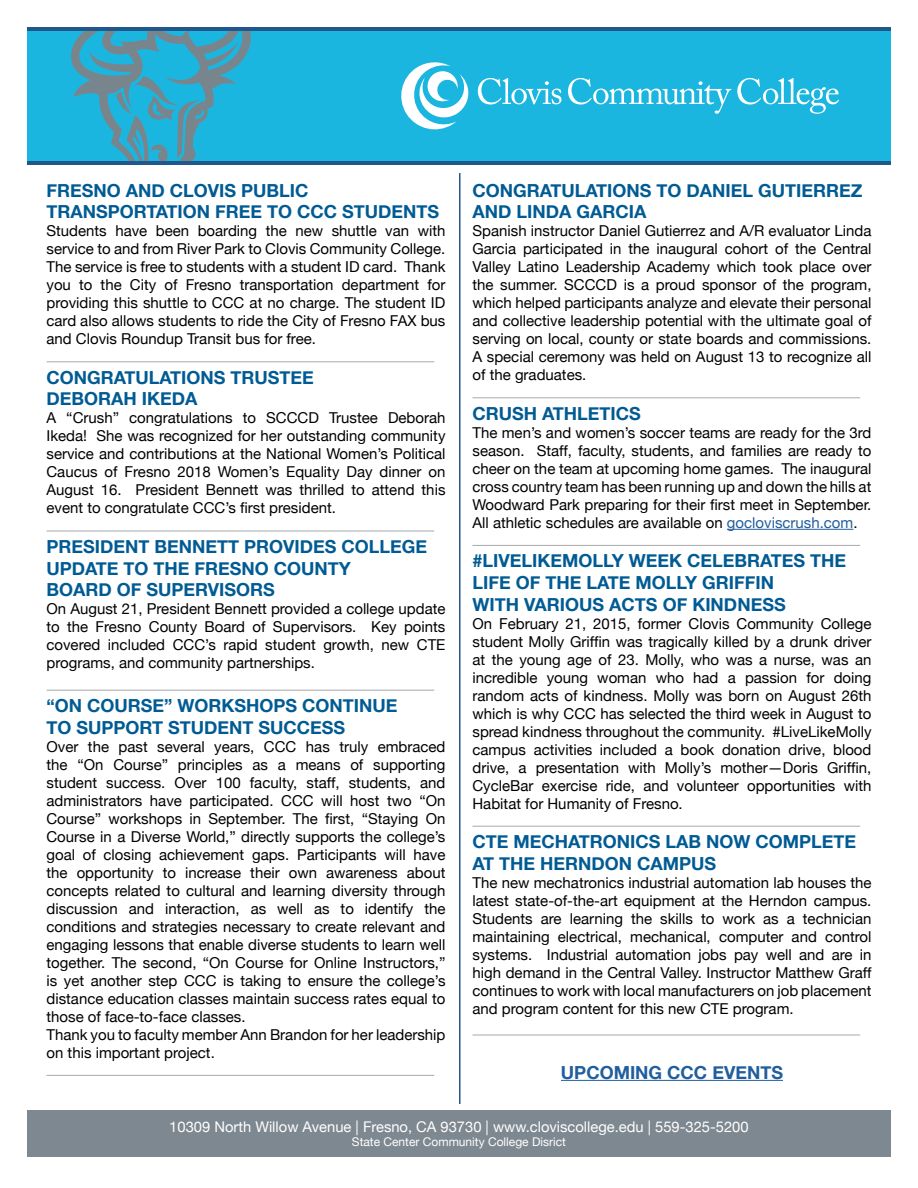
<style>
.page{position:relative;width:918px;height:1188px;background:#fff}
.page>*{position:absolute;margin:0;border:0;box-sizing:border-box;transform-origin:0 0}
.t1{font:700 18px/21.6px "Helvetica Neue";color:#005b94}
.t2{font:700 18px "Helvetica Neue";color:#215e9e}
.t3{font:15px/18px "Helvetica Neue";color:#000;text-align:justify}
.t4{font:14.7px "Helvetica Neue";color:#fff}
.t5{font:12px "Helvetica Neue";color:#fff}
.s1{color:#215e9e}
</style>
<div class="page">
<div style="left:27px;top:1111px;width:864px;height:46px;background:#7e8890"></div>
<div style="left:27px;top:27px;width:864px;height:136px;background:#1bb6e0"></div>
<svg style="left:478px;top:78px;width:83px;height:27px"></svg>
<svg style="left:737px;top:78px;width:102px;height:36px"></svg>
<svg style="left:568px;top:78px;width:163px;height:36px"></svg>
<svg style="left:401px;top:62px;width:67px;height:68px"></svg>
<svg style="left:70px;top:30px;width:184px;height:131px"></svg>
<hr style="left:27px;top:27px;width:864px;height:3px;background:#20588d">
<hr style="left:27px;top:161px;width:864px;height:4px;background:#20588d">
<hr style="left:46px;top:361px;width:388px;height:1px;background:#a7a9ac">
<hr style="left:46px;top:531px;width:388px;height:1px;background:#a7a9ac">
<hr style="left:46px;top:690px;width:388px;height:1px;background:#a7a9ac">
<hr style="left:46px;top:1075px;width:388px;height:1px;background:#a7a9ac">
<hr style="left:727px;top:529px;width:126px;height:1px;background:#215e9e">
<hr style="left:561px;top:1080px;width:222px;height:1px;background:#215e9e">
<hr style="left:472px;top:397px;width:388px;height:1px;background:#a7a9ac">
<hr style="left:472px;top:545px;width:388px;height:1px;background:#a7a9ac">
<hr style="left:472px;top:826px;width:388px;height:1px;background:#a7a9ac">
<hr style="left:472px;top:1035px;width:388px;height:1px;background:#a7a9ac">
<hr style="left:459px;top:173px;width:1px;height:931px;background:#27588d">
<p class="t1" style="left:46px;top:179px;width:394px">FRESNO AND CLOVIS PUBLIC<br>TRANSPORTATION FREE TO CCC STUDENTS</p>
<p class="t3" style="left:46px;top:222px;width:401px">Students have been boarding the new shuttle van with service to and from River Park to Clovis Community College.<br>The service is free to students with a student ID card. Thank you to the City of Fresno transportation department for providing this shuttle to CCC at no charge. The student ID card also allows students to ride the City of Fresno FAX bus and Clovis Roundup Transit bus for free.</p>
<p class="t1" style="left:46px;top:366px;width:269px">CONGRATULATIONS TRUSTEE<br>DEBORAH IKEDA</p>
<p class="t3" style="left:46px;top:409px;width:401px">A “Crush” congratulations to SCCCD Trustee Deborah Ikeda! She was recognized for her outstanding community service and contributions at the National Women’s Political Caucus of Fresno 2018 Women’s Equality Day dinner on August 16. President Bennett was thrilled to attend this event to congratulate CCC’s first president.</p>
<p class="t1" style="left:46px;top:535px;width:382px">PRESIDENT BENNETT PROVIDES COLLEGE<br>UPDATE TO THE FRESNO COUNTY<br>BOARD OF SUPERVISORS</p>
<p class="t3" style="left:46px;top:600px;width:401px">On August 21, President Bennett provided a college update to the Fresno County Board of Supervisors. Key points covered included CCC’s rapid student growth, new CTE programs, and community partnerships.</p>
<p class="t1" style="left:46px;top:695px;width:353px">“ON COURSE” WORKSHOPS CONTINUE<br>TO SUPPORT STUDENT SUCCESS</p>
<p class="t3" style="left:46px;top:737px;width:401px;text-align:left">Over the past several years, CCC has truly embraced the “On Course” principles as a means of supporting student success. Over 100 faculty, staff, students, and administrators have participated. CCC will host two “On Course” workshops in September. The first, “Staying On Course in a Diverse World,” directly supports the college’s goal of closing achievement gaps. Participants will have the opportunity to increase their own awareness about concepts related to cultural and learning diversity through discussion and interaction, as well as to identify the conditions and strategies necessary to create relevant and engaging lessons that enable diverse students to learn well together. The second, “On Course for Online Instructors,” is yet another step CCC is taking to ensure the college’s distance education classes maintain success rates equal to those of face-to-face classes.<br>Thank you to faculty member Ann Brandon for her leadership on this important project.</p>
<p class="t1" style="left:472px;top:179px;width:391px">CONGRATULATIONS TO DANIEL GUTIERREZ<br>AND LINDA GARCIA</p>
<p class="t3" style="left:472px;top:222px;width:401px">Spanish instructor Daniel Gutierrez and A/R evaluator Linda Garcia participated in the inaugural cohort of the Central Valley Latino Leadership Academy which took place over the summer. SCCCD is a proud sponsor of the program, which helped participants analyze and elevate their personal and collective leadership potential with the ultimate goal of serving on local, county or state boards and commissions.<br>A special ceremony was held on August 13 to recognize all of the graduates.</p>
<p class="t1" style="left:472px;top:402px;width:170px">CRUSH ATHLETICS</p>
<p class="t3" style="left:472px;top:423px;width:401px">The men’s and women’s soccer teams are ready for the 3rd season. Staff, faculty, students, and families are ready to cheer on the team at upcoming home games. The inaugural cross country team has been running up and down the hills at Woodward Park preparing for their first meet in September.<br>All athletic schedules are available on <span class="s1">gocloviscrush.com</span>.</p>
<p class="t1" style="left:472px;top:550px;width:375px">#LIVELIKEMOLLY WEEK CELEBRATES THE<br>LIFE OF THE LATE MOLLY GRIFFIN<br>WITH VARIOUS ACTS OF KINDNESS</p>
<p class="t3" style="left:472px;top:614px;width:401px">On February 21, 2015, former Clovis Community College student Molly Griffin was tragically killed by a drunk driver at the young age of 23. Molly, who was a nurse, was an incredible young woman who had a passion for doing random acts of kindness. Molly was born on August 26th which is why CCC has selected the third week in August to spread kindness throughout the community. #LiveLikeMolly campus activities included a book donation drive, blood drive, a presentation with Molly’s mother—Doris Griffin, CycleBar exercise ride, and volunteer opportunities with Habitat for Humanity of Fresno.</p>
<p class="t1" style="left:472px;top:831px;width:385px">CTE MECHATRONICS LAB NOW COMPLETE<br>AT THE HERNDON CAMPUS</p>
<p class="t3" style="left:472px;top:873px;width:401px">The new mechatronics industrial automation lab houses the latest state-of-the-art equipment at the Herndon campus.<br>Students are learning the skills to work as a technician maintaining electrical, mechanical, computer and control systems. Industrial automation jobs pay well and are in high demand in the Central Valley. Instructor Matthew Graff continues to work with local manufacturers on job placement and program content for this new CTE program.</p>
<p class="t2" style="left:561px;top:1061px;width:224px">UPCOMING CCC EVENTS</p>
<p class="t4" style="left:169px;top:1118px;width:581px">10309 North Willow Avenue | Fresno, CA 93730 | www.cloviscollege.edu | 559-325-5200</p>
<p class="t5" style="left:352px;top:1135px;width:216px">State Center Community College Disrict</p>
</div>
